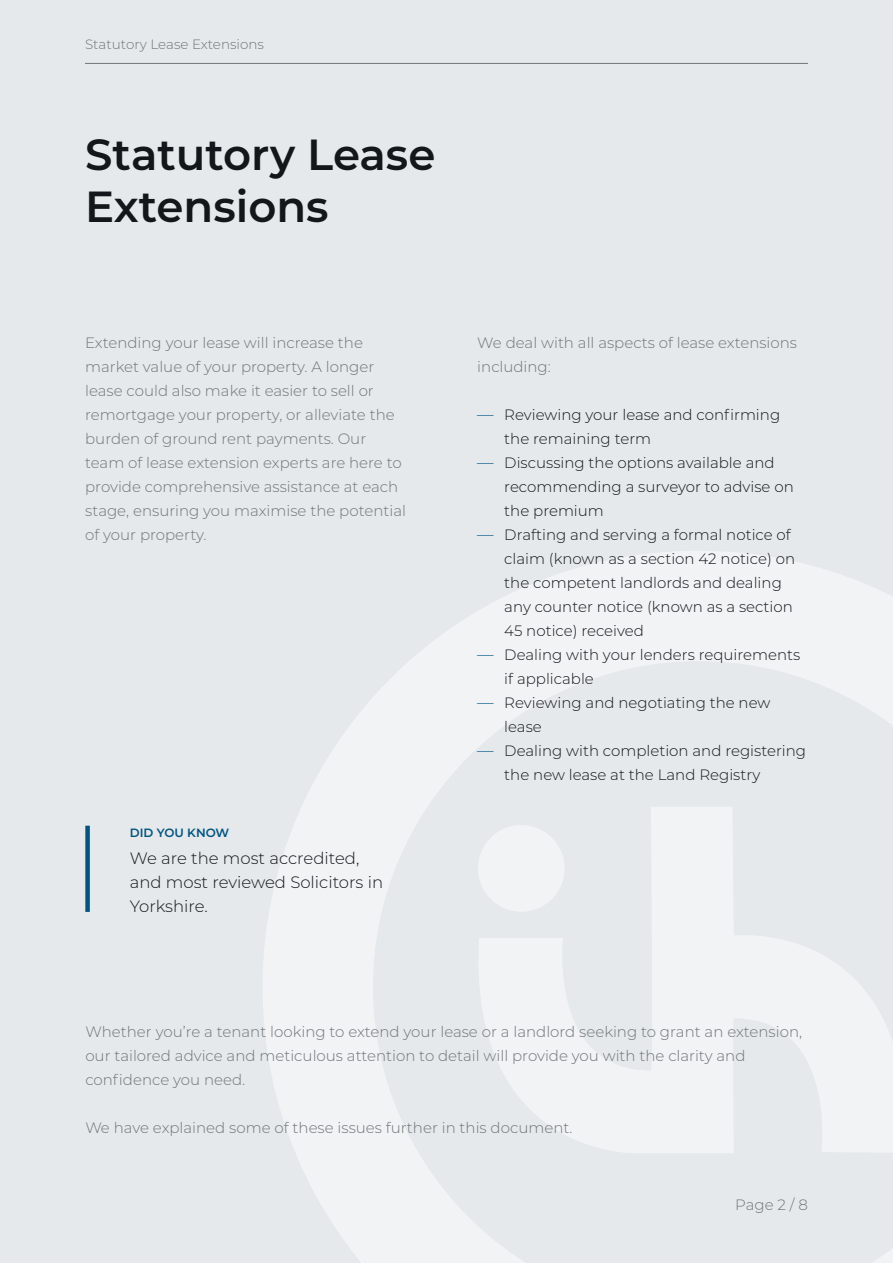
<style>
.page{position:relative;width:893px;height:1263px;background:#e5e9eb}
.page>*{position:absolute;margin:0;border:0;box-sizing:border-box;transform-origin:0 0}
.t1{font:600 43.5px/52.2px "Montserrat";color:#13161a}
.t2{font:300 16.5px/24px "Montserrat";color:#13161a}
.t3{font:300 15px/24px "Montserrat";color:#6e7479}
.t4{font:300 15px/24px "Montserrat";color:#13161a}
.t5{font:300 13.5px "Montserrat";color:#6e7479}
.t6{font:600 12px "Montserrat";color:#005480}
.s1{font-size:16.5px;color:#005480}
</style>
<div class="page">
<hr style="left:85px;top:63px;width:723px;height:1px;background:#6e7479">
<svg style="left:263px;top:551px;width:630px;height:712px"></svg>
<svg style="left:467px;top:807px;width:426px;height:350px;fill:#f1f3f4"></svg>
<div style="left:85px;top:826px;width:5px;height:86px;background:#005480"></div>
<p class="t5" style="left:85px;top:35px;width:180px">Statutory Lease Extensions</p>
<p class="t1" style="left:85px;top:126px;width:352px">Statutory Lease<br>Extensions</p>
<p class="t3" style="left:85px;top:331px;width:322px">Extending your lease will increase the market value of your property. A longer lease could also make it easier to sell or remortgage your property, or alleviate the burden of ground rent payments. Our team of lease extension experts are here to provide comprehensive assistance at each stage, ensuring you maximise the potential of your property.</p>
<p class="t6" style="left:130px;top:824px;width:101px">DID YOU KNOW</p>
<p class="t2" style="left:130px;top:845px;width:255px">We are the most accredited, and most reviewed Solicitors in<br>Yorkshire.</p>
<p class="t3" style="left:477px;top:331px;width:321px">We deal with all aspects of lease extensions including:</p>
<p class="t4" style="left:504px;top:403px;width:277px;text-indent:-27px"><span class="s1">—</span> Reviewing your lease and confirming the remaining term</p>
<p class="t4" style="left:504px;top:451px;width:291px;text-indent:-27px"><span class="s1">—</span> Discussing the options available and recommending a surveyor to advise on the premium</p>
<p class="t4" style="left:504px;top:523px;width:292px;text-indent:-27px"><span class="s1">—</span> Drafting and serving a formal notice of claim (known as a section 42 notice) on the competent landlords and dealing any counter notice (known as a section 45 notice) received</p>
<p class="t4" style="left:504px;top:643px;width:297px;text-indent:-27px"><span class="s1">—</span> Dealing with your lenders requirements if applicable</p>
<p class="t4" style="left:504px;top:691px;width:268px;text-indent:-27px"><span class="s1">—</span> Reviewing and negotiating the new lease</p>
<p class="t4" style="left:504px;top:739px;width:303px;text-indent:-27px"><span class="s1">—</span> Dealing with completion and registering the new lease at the Land Registry</p>
<p class="t3" style="left:85px;top:1019px;width:718px">Whether you’re a tenant looking to extend your lease or a landlord seeking to grant an extension, our tailored advice and meticulous attention to detail will provide you with the clarity and confidence you need.</p>
<p class="t3" style="left:85px;top:1115px;width:489px">We have explained some of these issues further in this document.</p>
<p class="t3" style="left:735px;top:1192px;width:74px">Page 2 / 8</p>
</div>
